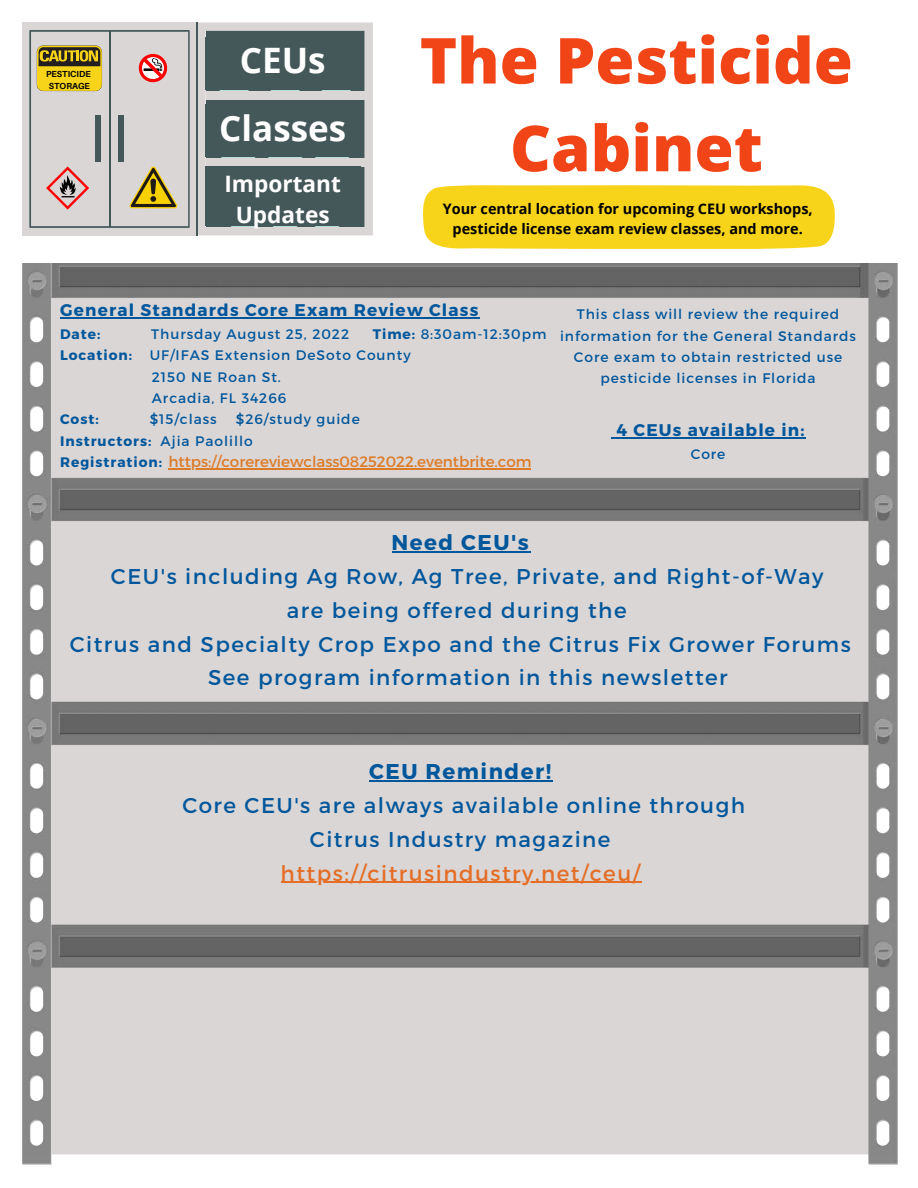
<style>
.page{position:relative;width:918px;height:1188px;background:#fff}
.page>*{position:absolute;margin:0;border:0;box-sizing:border-box;transform-origin:0 0}
.t1{font:800 63.45px/87.8px "Open Sans";color:#f14517;text-align:center}
.t2{font:700 35.1px "Open Sans";color:#fff}
.t3{font:700 34.95px "Open Sans";color:#fff}
.t4{font:700 22.65px/30.8px "Open Sans";color:#fff;text-align:center}
.t5{font:21.3px/33.8px "Montserrat";letter-spacing:.07em;color:#00579c;text-align:center}
.t6{font:21.3px "Montserrat";letter-spacing:.07em;color:#e46e26}
.t7{font:700 21.3px "Montserrat";letter-spacing:.07em;color:#00579c}
.t8{font:700 16.95px "Montserrat";letter-spacing:.07em;color:#00579c}
.t9{font:700 16.8px "Montserrat";letter-spacing:.07em;color:#00579c}
.t10{font:15.15px "Montserrat";color:#dd7b27}
.t11{font:700 14.4px/19.8px "Open Sans";color:#000;text-align:center}
.t12{font:13.8px/21.3px "Montserrat";letter-spacing:.07em;color:#00579c}
.t13{font:700 13.8px "Montserrat";letter-spacing:.07em;color:#00579c}
.t14{font:700 8.7px/12.1px "Aileron";color:#000;text-align:center}
.s1{font-weight:700}
.s2{font-weight:700;font-size:13.8px;color:#00579c}
</style>
<div class="page">
<div style="left:23px;top:22px;width:174px;height:213px;background:#dbd6d6"></div>
<svg style="left:198px;top:22px;width:175px;height:213px"></svg>
<div style="left:206px;top:159px;width:158px;height:8px;background:#dbd6d6"></div>
<div style="left:206px;top:91px;width:158px;height:8px;background:#dbd6d6"></div>
<hr style="left:197px;top:22px;width:1px;height:213px;background:#445759">
<svg style="left:29px;top:30px;width:161px;height:198px"></svg>
<div style="left:206px;top:37px;width:155px;height:53px;background:#445759"></div>
<div style="left:206px;top:104px;width:155px;height:53px;background:#445759"></div>
<div style="left:206px;top:166px;width:155px;height:60px;background:#445759"></div>
<img style="left:23px;top:263px;width:875px;height:902px">
<div style="left:422px;top:185px;width:413px;height:64px;background:#f7d419"></div>
<hr style="left:60px;top:317px;width:420px;height:2px;background:#00579c">
<svg style="left:612px;top:437px;width:22px;height:1px"></svg>
<hr style="left:634px;top:437px;width:172px;height:1px;background:#00579c">
<hr style="left:392px;top:551px;width:138px;height:2px;background:#00579c">
<hr style="left:369px;top:781px;width:184px;height:1px;background:#00579c">
<hr style="left:281px;top:882px;width:360px;height:1px;background:#e46e26">
<hr style="left:169px;top:468px;width:362px;height:1px;background:#dd7b27">
<p class="t14" style="left:46px;top:67px;width:46px">PESTICIDE<br>STORAGE</p>
<h2 class="t2" style="left:240px;top:36px;width:87px">CEUs</h2>
<h3 class="t3" style="left:219px;top:103px;width:128px">Classes</h3>
<h3 class="t4" style="left:224px;top:168px;width:118px">Important<br>Updates</h3>
<h1 class="t1" style="left:420px;top:15px;width:435px">The Pesticide<br>Cabinet</h1>
<p class="t11" style="left:443px;top:199px;width:371px">Your central location for upcoming CEU workshops, pesticide license exam review classes, and more.</p>
<p class="t9" style="left:60px;top:299px;width:420px">General Standards Core Exam Review Class</p>
<p class="t13" style="left:60px;top:325px;width:42px">Date:</p>
<p class="t12" style="left:151px;top:323px;width:199px">Thursday August 25, 2022</p>
<p class="t12" style="left:373px;top:323px;width:175px"><span class="s1">Time:</span> 8:30am-12:30pm</p>
<p class="t13" style="left:60px;top:346px;width:73px">Location:</p>
<p class="t12" style="left:150px;top:344px;width:262px">UF/IFAS Extension DeSoto County<br>2150 NE Roan St.<br>Arcadia, FL 34266</p>
<p class="t13" style="left:60px;top:410px;width:40px">Cost:</p>
<p class="t12" style="left:150px;top:408px;width:69px">$15/class</p>
<p class="t12" style="left:60px;top:408px;width:301px;text-indent:176px">$26/study guide<br><span class="s1">Instructors:</span> Ajia Paolillo</p>
<p class="t10" style="left:60px;top:452px;width:473px"><span class="s2">Registration:</span> https://corereviewclass08252022.eventbrite.com</p>
<p class="t12" style="left:560px;top:303px;width:298px;text-align:center">This class will review the required information for the General Standards Core exam to obtain restricted use pesticide licenses in Florida</p>
<p class="t8" style="left:617px;top:419px;width:189px">4 CEUs available in:</p>
<p class="t12" style="left:691px;top:442px;width:36px">Core</p>
<h3 class="t7" style="left:392px;top:529px;width:139px">Need CEU's</h3>
<h3 class="t5" style="left:111px;top:559px;width:714px">CEU's including Ag Row, Ag Tree, Private, and Right-of-Way</h3>
<h3 class="t5" style="left:287px;top:592px;width:341px">are being offered during the</h3>
<h3 class="t5" style="left:70px;top:626px;width:783px">Citrus and Specialty Crop Expo and the Citrus Fix Grower Forums</h3>
<h3 class="t5" style="left:208px;top:660px;width:521px">See program information in this newsletter</h3>
<h3 class="t7" style="left:369px;top:758px;width:183px">CEU Reminder!</h3>
<h3 class="t5" style="left:182px;top:788px;width:564px">Core CEU's are always available online through<br>Citrus Industry magazine</h3>
<h3 class="t6" style="left:281px;top:859px;width:361px">https://citrusindustry.net/ceu/</h3>
</div>
